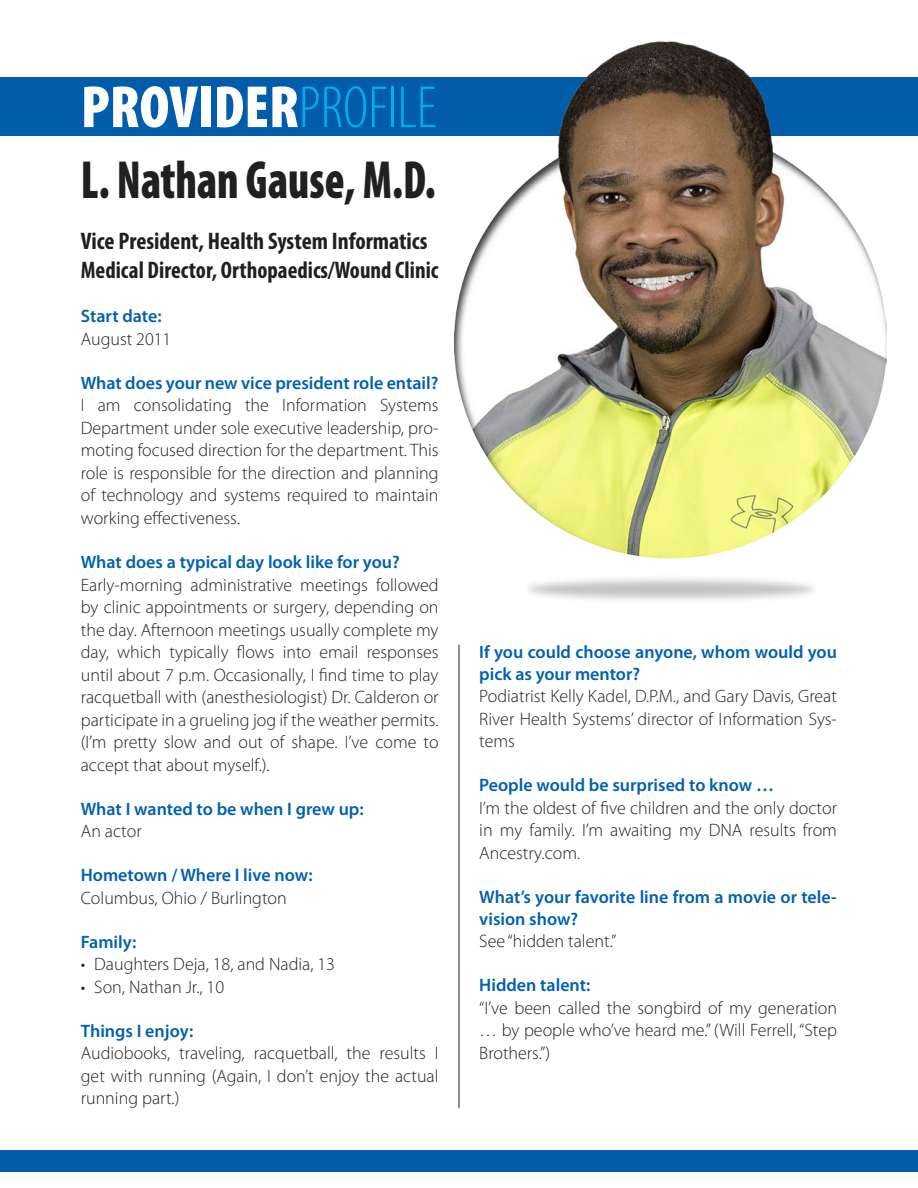
<style>
.page{position:relative;width:918px;height:1188px;background:#fff}
.page>*{position:absolute;margin:0;border:0;box-sizing:border-box;transform-origin:0 0}
.t1{font:900 condensed 60px "Myriad Pro";color:#fff}
.EP_Head{font:900 condensed 54px "Myriad Pro";color:#231f20;scale:.83 1}
.EP_position{font:700 condensed 24px "Myriad Pro";color:#231f20}
.GN_First_Para{font:300 18px/22.5px "Myriad Pro";color:#231f20;text-align:justify}
.EP_Sub{font:600 18px/21.6px "Myriad Pro";color:#0161ab}
.GN_Bullet{font:300 18px "Myriad Pro";color:#231f20}
.s1{font-weight:300;color:#00aeef}
</style>
<div class="page">
<div style="left:0;top:77px;width:918px;height:58px;background:#015dab"></div>
<hr style="left:459px;top:645px;width:1px;height:463px;background:#231f20">
<div style="left:0;top:1150px;width:918px;height:22px;background:#015dab"></div>
<img style="left:455px;top:41px;width:432px;height:560px">
<p class="t1" style="left:81px;top:69px;width:357px">PROVIDER<span class="s1">PROFILE</span></p>
<p class="EP_Head" style="left:81px;top:146px;width:429px">L. Nathan Gause, M.D.</p>
<p class="EP_position" style="left:81px;top:226px;width:348px">Vice President, Health System Informatics</p>
<p class="EP_position" style="left:81px;top:255px;width:359px">Medical Director, Orthopaedics/Wound Clinic</p>
<p class="EP_Sub" style="left:81px;top:305px;width:82px">Start date:</p>
<p class="GN_First_Para" style="left:81px;top:327px;width:92px">August 2011</p>
<p class="EP_Sub" style="left:81px;top:372px;width:359px">What does your new vice president role entail?</p>
<p class="GN_First_Para" style="left:81px;top:394px;width:359px">I am consolidating the Information Systems Department under sole executive leadership, pro&shy;moting focused direction for the department. This role is responsible for the direction and planning of technology and systems required to maintain working effectiveness.</p>
<p class="EP_Sub" style="left:81px;top:551px;width:320px">What does a typical day look like for you?</p>
<p class="GN_First_Para" style="left:81px;top:573px;width:359px">Early-morning administrative meetings followed by clinic appointments or surgery, depending on the day. Afternoon meetings usually complete my day, which typically flows into email responses until about 7 p.m. Occasionally, I find time to play racquetball with (anesthesiologist) Dr. Calderon or participate in a grueling jog if the weather permits. (I’m pretty slow and out of shape. I’ve come to accept that about myself.).</p>
<p class="EP_Sub" style="left:81px;top:797px;width:284px">What I wanted to be when I grew up:</p>
<p class="GN_First_Para" style="left:81px;top:820px;width:62px">An actor</p>
<p class="EP_Sub" style="left:81px;top:864px;width:233px">Hometown / Where I live now:</p>
<p class="GN_First_Para" style="left:81px;top:886px;width:207px">Columbus, Ohio / Burlington</p>
<p class="EP_Sub" style="left:81px;top:931px;width:57px">Family:</p>
<p class="GN_Bullet" style="left:81px;top:954px;width:256px">• Daughters Deja, 18, and Nadia, 13</p>
<p class="GN_Bullet" style="left:81px;top:976px;width:145px">• Son, Nathan Jr., 10</p>
<p class="EP_Sub" style="left:81px;top:1020px;width:114px">Things I enjoy:</p>
<p class="GN_First_Para" style="left:81px;top:1042px;width:359px">Audiobooks, traveling, racquetball, the results I get with running (Again, I don’t enjoy the actual running part.)</p>
<p class="EP_Sub" style="left:479px;top:641px;width:359px">If you could choose anyone, whom would you pick as your mentor?</p>
<p class="GN_First_Para" style="left:479px;top:685px;width:359px">Podiatrist Kelly Kadel, D.P.M., and Gary Davis, Great River Health Systems’ director of Information Sys&shy;tems</p>
<p class="EP_Sub" style="left:479px;top:774px;width:296px">People would be surprised to know …</p>
<p class="GN_First_Para" style="left:479px;top:797px;width:359px">I’m the oldest of five children and the only doctor in my family. I’m awaiting my DNA results from Ancestry.com.</p>
<p class="EP_Sub" style="left:479px;top:886px;width:359px">What’s your favorite line from a movie or tele&shy;vision show?</p>
<p class="GN_First_Para" style="left:479px;top:930px;width:139px">See “hidden talent.”</p>
<p class="EP_Sub" style="left:479px;top:974px;width:113px">Hidden talent:</p>
<p class="GN_First_Para" style="left:479px;top:996px;width:359px">“I’ve been called the songbird of my generation … by people who’ve heard me.” (Will Ferrell, “Step Brothers.”)</p>
</div>
